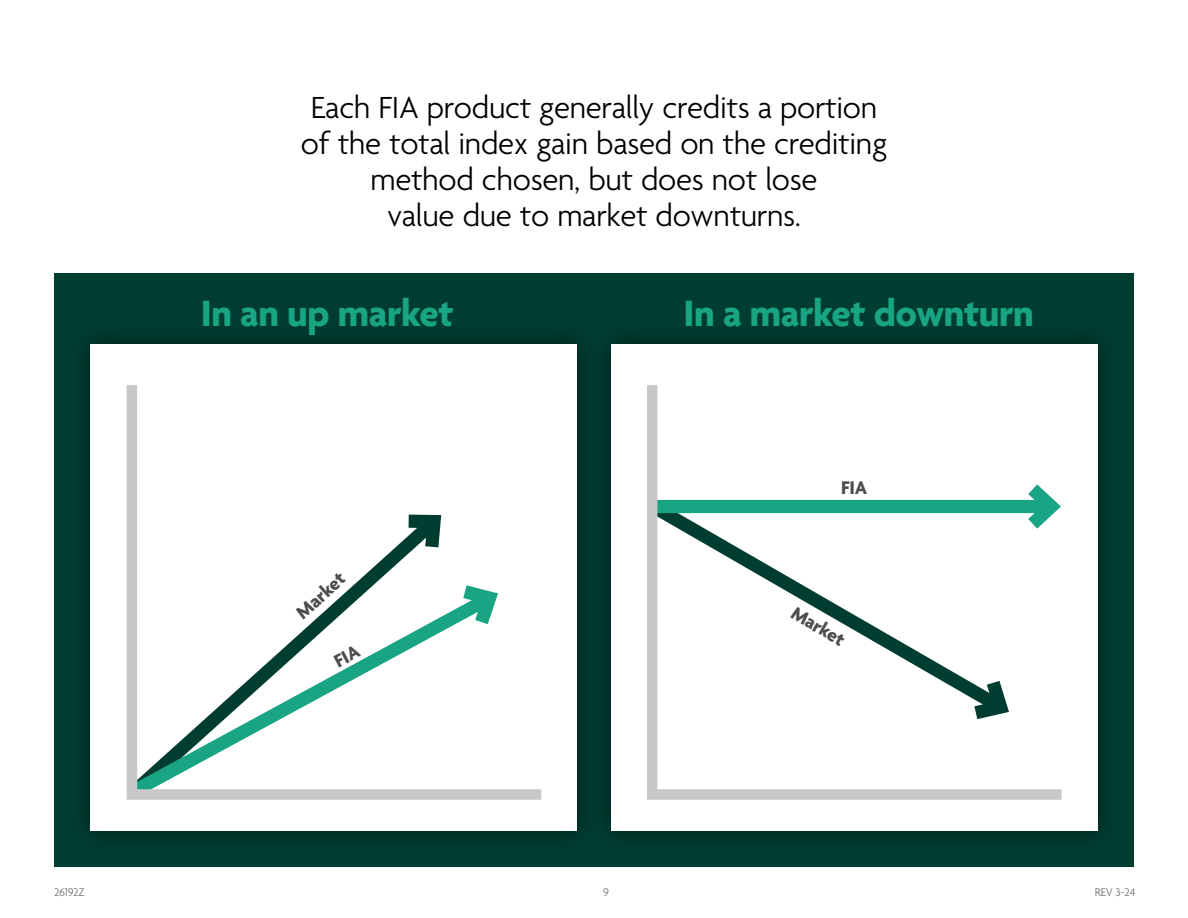
<style>
.page{position:relative;width:1188px;height:918px;background:#fff}
.page>*{position:absolute;margin:0;border:0;box-sizing:border-box;transform-origin:0 0}
.t1{font:700 39.6px "Agenda";letter-spacing:-.01em;color:#19a583}
.t2{font:300 33px/36px "Agenda";letter-spacing:-.01em;color:#000;text-align:center}
.t3{font:700 19.8px "Agenda";color:#4d4d4f}
.t4{font:300 12px "Agenda";letter-spacing:-.01em;color:#6d6e71}
</style>
<div class="page">
<div style="left:54px;top:273px;width:1080px;height:593px;background:#003d31"></div>
<div style="left:67px;top:321px;width:533px;height:533px;background:#00372c"></div>
<div style="left:90px;top:344px;width:487px;height:487px;background:#fff"></div>
<div style="left:588px;top:321px;width:533px;height:533px;background:#00382d"></div>
<div style="left:611px;top:344px;width:487px;height:487px;background:#fff"></div>
<svg style="left:126px;top:385px;width:416px;height:415px"></svg>
<svg style="left:647px;top:385px;width:415px;height:415px"></svg>
<svg style="left:333px;top:644px;width:28px;height:23px"></svg>
<p class="t2" style="left:301px;top:91px;width:588px">Each FIA product generally credits a portion of the total index gain based on the crediting method chosen, but does not lose<br>value due to market downturns.</p>
<p class="t1" style="left:201px;top:292px;width:254px">In an up market</p>
<p class="t1" style="left:684px;top:292px;width:352px">In a market downturn</p>
<p class="t3" style="left:292px;top:607px;width:60px;rotate:-42deg">Market</p>
<p class="t3" style="left:841px;top:477px;width:28px">FIA</p>
<p class="t3" style="left:798px;top:603px;width:60px;rotate:30deg">Market</p>
<p class="t4" style="left:54px;top:885px;width:32px">26192Z</p>
<p class="t4" style="left:603px;top:885px;width:7px">9</p>
<p class="t4" style="left:1095px;top:885px;width:42px">REV 3-24</p>
</div>
